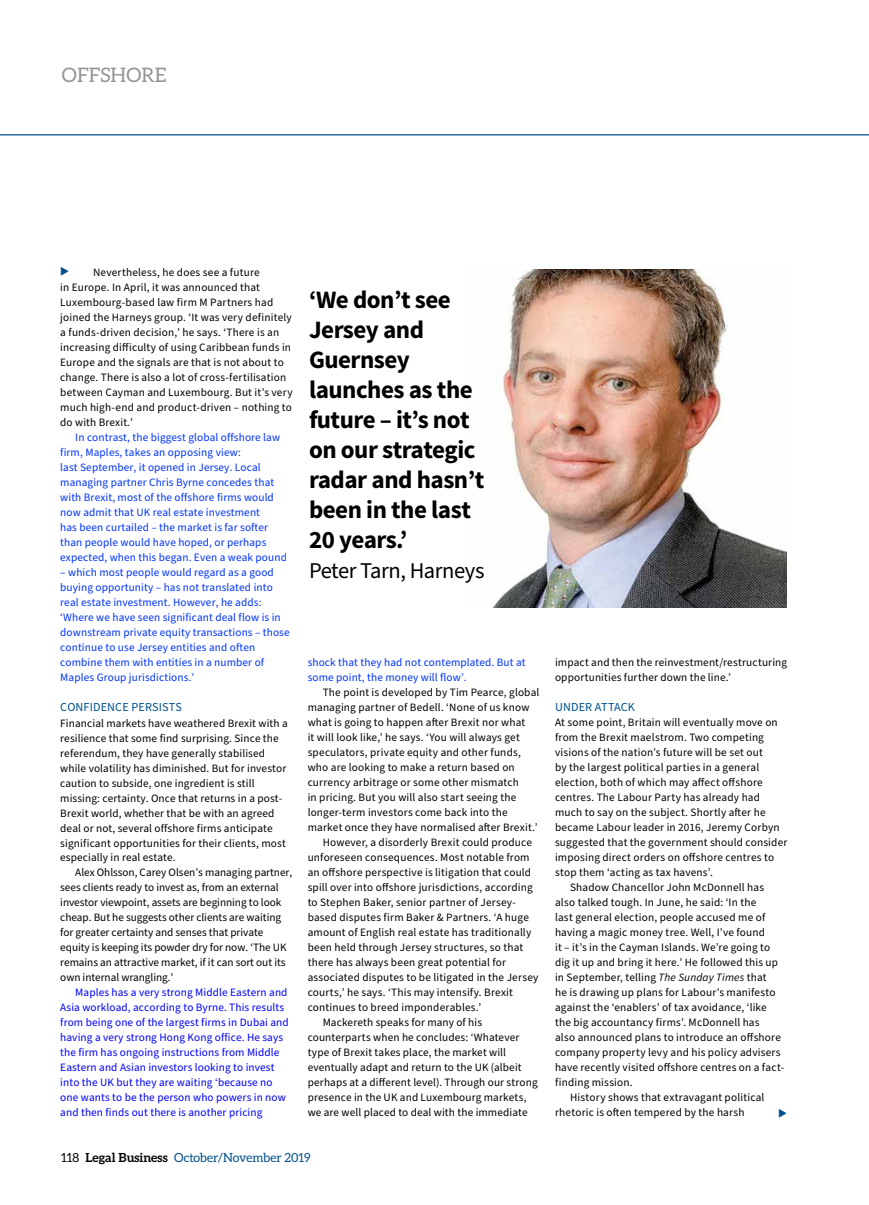
<style>
.page{position:relative;width:869px;height:1205px;background:#fff}
.page>*{position:absolute;margin:0;border:0;box-sizing:border-box;transform-origin:0 0}
.t1{font:700 25px/30px "Source Sans Pro";letter-spacing:-.02em;color:#000}
.t2{font:22.5px "Source Sans Pro";letter-spacing:-.02em;color:#000}
.t3{font:20px "Aleo";color:#939598}
.t4{font:12.5px "Aleo";letter-spacing:-.005em;color:#00508c}
.t5{font:12.25px "Source Sans Pro";letter-spacing:.01em;color:#00508c}
.t6{font:11.25px/15px "Source Sans Pro";letter-spacing:.015em;color:#000}
.t7{font:11.25px/15px "Source Sans Pro";letter-spacing:.01em;color:#03f}
.t8{font:11.25px/15px "Source Sans Pro";letter-spacing:.01em;color:#00f}
.t9{font:11.25px/15px "Source Sans Pro";letter-spacing:-.005em;color:#000}
.s1{color:#00508c}
.s2{color:#000}
.s3{font-weight:700;color:#000}
.s4{font-style:italic}
</style>
<div class="page">
<hr style="left:0;top:134px;width:868px;height:1px;background:#00508c">
<img style="left:493px;top:270px;width:293px;height:337px">
<h3 class="t3" style="left:62px;top:64px;width:106px">OFFSHORE</h3>
<p class="t6" style="left:60px;top:265px;width:234px"><span class="s1">◆</span> Nevertheless, he does see a future<br>in Europe. In April, it was announced that Luxembourg-based law firm M Partners had joined the Harneys group. ‘It was very definitely a funds-driven decision,’ he says. ‘There is an increasing difficulty of using Caribbean funds in Europe and the signals are that is not about to change. There is also a lot of cross-fertilisation between Cayman and Luxembourg. But it’s very much high-end and product-driven – nothing to do with Brexit.’</p>
<p class="t7" style="left:60px;top:430px;width:228px;text-indent:15px">In contrast, the biggest global offshore law firm, Maples, takes an opposing view:<br>last September, it opened in Jersey. Local managing partner Chris Byrne concedes that with Brexit, most of the offshore firms would now admit that UK real estate investment<br>has been curtailed – the market is far softer than people would have hoped, or perhaps expected, when this began. Even a weak pound</p>
<p class="t7" style="left:60px;top:565px;width:231px">– which most people would regard as a good buying opportunity – has not translated into real estate investment. However, he adds: ‘Where we have seen significant deal flow is in downstream private equity transactions – those continue to use Jersey entities and often combine them with entities in a number of Maples Group jurisdictions.’</p>
<p class="t5" style="left:60px;top:699px;width:123px">CONFIDENCE PERSISTS</p>
<p class="t6" style="left:60px;top:716px;width:229px">Financial markets have weathered Brexit with a resilience that some find surprising. Since the referendum, they have generally stabilised while volatility has diminished. But for investor caution to subside, one ingredient is still missing: certainty. Once that returns in a post-Brexit world, whether that be with an agreed deal or not, several offshore firms anticipate significant opportunities for their clients, most especially in real estate.</p>
<p class="t9" style="left:60px;top:865px;width:233px;text-indent:15px">Alex Ohlsson, Carey Olsen’s managing partner, sees clients ready to invest as, from an external investor viewpoint, assets are beginning to look cheap. But he suggests other clients are waiting for greater certainty and senses that private equity is keeping its powder dry for now. ‘The UK remains an attractive market, if it can sort out its own internal wrangling.’</p>
<p class="t8" style="left:60px;top:985px;width:230px;text-indent:15px">Maples has a very strong Middle Eastern and Asia workload, according to Byrne. This results from being one of the largest firms in Dubai and having a very strong Hong Kong office. He says the firm has ongoing instructions from Middle Eastern and Asian investors looking to invest into the UK but they are waiting ‘because no one wants to be the person who powers in now and then finds out there is another pricing</p>
<h1 class="t1" style="left:309px;top:285px;width:177px">‘We don’t see<br>Jersey and<br>Guernsey launches as the future – it’s not on our strategic radar and hasn’t been in the last<br>20 years.’</h1>
<h2 class="t2" style="left:309px;top:555px;width:177px">Peter Tarn, Harneys</h2>
<p class="t7" style="left:307px;top:655px;width:219px">shock that they had not contemplated. But at some point, the money will flow’.</p>
<p class="t6" style="left:322px;top:685px;width:218px">The point is developed by Tim Pearce, global</p>
<p class="t6" style="left:307px;top:700px;width:223px">managing partner of Bedell. ‘None of us know</p>
<p class="t6" style="left:307px;top:715px;width:219px">what is going to happen after Brexit nor what</p>
<p class="t6" style="left:307px;top:730px;width:214px">it will look like,’ he says. ‘You will always get</p>
<p class="t6" style="left:307px;top:745px;width:215px">speculators, private equity and other funds,</p>
<p class="t6" style="left:307px;top:760px;width:208px">who are looking to make a return based on</p>
<p class="t6" style="left:307px;top:775px;width:213px">currency arbitrage or some other mismatch</p>
<p class="t6" style="left:307px;top:790px;width:210px">in pricing. But you will also start seeing the</p>
<p class="t6" style="left:307px;top:805px;width:201px">longer-term investors come back into the</p>
<p class="t6" style="left:307px;top:820px;width:231px">market once they have normalised after Brexit.’</p>
<p class="t6" style="left:322px;top:835px;width:211px">However, a disorderly Brexit could produce</p>
<p class="t6" style="left:307px;top:850px;width:223px">unforeseen consequences. Most notable from</p>
<p class="t6" style="left:307px;top:865px;width:225px">an offshore perspective is litigation that could</p>
<p class="t6" style="left:307px;top:880px;width:226px">spill over into offshore jurisdictions, according</p>
<p class="t6" style="left:307px;top:895px;width:210px">to Stephen Baker, senior partner of Jersey-</p>
<p class="t6" style="left:307px;top:910px;width:223px">based disputes firm Baker &amp; Partners. ‘A huge</p>
<p class="t6" style="left:307px;top:925px;width:225px">amount of English real estate has traditionally</p>
<p class="t6" style="left:307px;top:940px;width:217px">been held through Jersey structures, so that</p>
<p class="t6" style="left:307px;top:955px;width:200px">there has always been great potential for</p>
<p class="t6" style="left:307px;top:970px;width:232px">associated disputes to be litigated in the Jersey</p>
<p class="t6" style="left:307px;top:985px;width:207px">courts,’ he says. ‘This may intensify. Brexit</p>
<p class="t6" style="left:307px;top:1000px;width:175px">continues to breed imponderables.’</p>
<p class="t6" style="left:322px;top:1015px;width:161px">Mackereth speaks for many of his</p>
<p class="t6" style="left:307px;top:1030px;width:213px">counterparts when he concludes: ‘Whatever</p>
<p class="t6" style="left:307px;top:1045px;width:200px">type of Brexit takes place, the market will</p>
<p class="t6" style="left:307px;top:1060px;width:215px">eventually adapt and return to the UK (albeit</p>
<p class="t6" style="left:307px;top:1075px;width:231px">perhaps at a different level). Through our strong</p>
<p class="t6" style="left:307px;top:1090px;width:220px">presence in the UK and Luxembourg markets,</p>
<p class="t6" style="left:307px;top:1105px;width:221px">we are well placed to deal with the immediate</p>
<p class="t4" style="left:61px;top:1150px;width:251px"><span class="s2">118</span> <span class="s3">Legal Business</span> October/November 2019</p>
<p class="t6" style="left:554px;top:655px;width:233px">impact and then the reinvestment/restructuring opportunities further down the line.’</p>
<p class="t5" style="left:554px;top:699px;width:81px">UNDER ATTACK</p>
<p class="t6" style="left:554px;top:715px;width:224px">At some point, Britain will eventually move on</p>
<p class="t6" style="left:554px;top:730px;width:210px">from the Brexit maelstrom. Two competing</p>
<p class="t6" style="left:554px;top:745px;width:209px">visions of the nation’s future will be set out</p>
<p class="t6" style="left:554px;top:760px;width:206px">by the largest political parties in a general</p>
<p class="t6" style="left:554px;top:775px;width:209px">election, both of which may affect offshore</p>
<p class="t6" style="left:554px;top:790px;width:206px">centres. The Labour Party has already had</p>
<p class="t6" style="left:554px;top:805px;width:212px">much to say on the subject. Shortly after he</p>
<p class="t6" style="left:554px;top:820px;width:226px">became Labour leader in 2016, Jeremy Corbyn</p>
<p class="t6" style="left:554px;top:835px;width:234px">suggested that the government should consider</p>
<p class="t6" style="left:554px;top:850px;width:220px">imposing direct orders on offshore centres to</p>
<p class="t6" style="left:554px;top:865px;width:159px">stop them ‘acting as tax havens’.</p>
<p class="t6" style="left:569px;top:880px;width:195px">Shadow Chancellor John McDonnell has</p>
<p class="t6" style="left:554px;top:895px;width:203px">also talked tough. In June, he said: ‘In the</p>
<p class="t6" style="left:554px;top:910px;width:212px">last general election, people accused me of</p>
<p class="t6" style="left:554px;top:925px;width:211px">having a magic money tree. Well, I’ve found</p>
<p class="t6" style="left:554px;top:940px;width:216px">it – it’s in the Cayman Islands. We’re going to</p>
<p class="t6" style="left:554px;top:955px;width:224px">dig it up and bring it here.’ He followed this up</p>
<p class="t6" style="left:554px;top:970px;width:213px">in September, telling <span class="s4">The Sunday Times</span> that</p>
<p class="t6" style="left:554px;top:985px;width:222px">he is drawing up plans for Labour’s manifesto</p>
<p class="t6" style="left:554px;top:1000px;width:213px">against the ‘enablers’ of tax avoidance, ‘like</p>
<p class="t6" style="left:554px;top:1015px;width:206px">the big accountancy firms’. McDonnell has</p>
<p class="t6" style="left:554px;top:1030px;width:227px">also announced plans to introduce an offshore</p>
<p class="t6" style="left:554px;top:1045px;width:227px">company property levy and his policy advisers</p>
<p class="t6" style="left:554px;top:1060px;width:230px">have recently visited offshore centres on a fact-</p>
<p class="t6" style="left:554px;top:1075px;width:79px">finding mission.</p>
<p class="t6" style="left:569px;top:1090px;width:196px">History shows that extravagant political</p>
<p class="t6" style="left:554px;top:1105px;width:191px">rhetoric is often tempered by the harsh</p>
</div>
